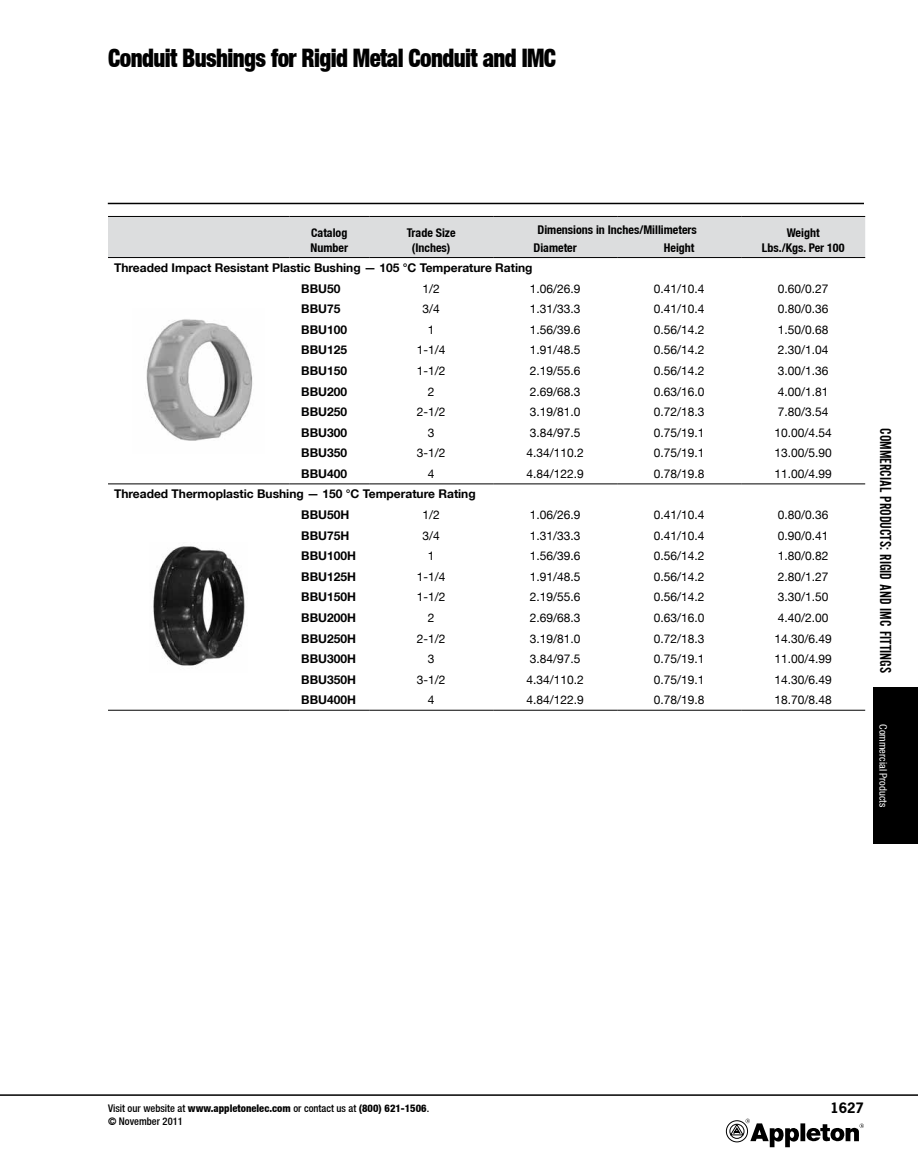
<style>
.page{position:relative;width:918px;height:1175px;background:#fff}
.page>*{position:absolute;margin:0;border:0;box-sizing:border-box;transform-origin:0 0}
.t1{font:900 condensed 25.5px "Helvetica Neue LT";letter-spacing:-.025em;color:#000;scale:.9 1}
.t2{font:16.5px "Alternate Gothic EF No Two";color:#000}
.t3{font:700 13.5px "News Gothic Std";color:#000}
.t4{font:12px "Helvetica Neue LT";color:#000}
.t5{font:700 12px/20.5px "Helvetica Neue LT";color:#000;text-align:center}
.t6{font:700 condensed 12px/14.4px "Helvetica Neue LT";color:#000}
.t7{font:500 condensed 10.5px/12.6px "Helvetica Neue LT";color:#000}
.t8{font:condensed 10.5px "Helvetica Neue LT";color:#fff}
.s1{font-weight:800}
</style>
<div class="page">
<div style="left:108px;top:217px;width:757px;height:40px;background:#dcddde"></div>
<hr style="left:108px;top:216px;width:181px;height:1px;background:#000">
<hr style="left:289px;top:216px;width:80px;height:1px;background:#000">
<hr style="left:369px;top:216px;width:124px;height:1px;background:#000">
<hr style="left:493px;top:216px;width:124px;height:1px;background:#000">
<hr style="left:617px;top:216px;width:124px;height:1px;background:#000">
<hr style="left:741px;top:216px;width:124px;height:1px;background:#000">
<hr style="left:493px;top:257px;width:124px;height:1px;background:#000">
<hr style="left:617px;top:257px;width:124px;height:1px;background:#000">
<hr style="left:108px;top:257px;width:181px;height:1px;background:#000">
<hr style="left:289px;top:257px;width:80px;height:1px;background:#000">
<hr style="left:369px;top:257px;width:124px;height:1px;background:#000">
<hr style="left:741px;top:257px;width:124px;height:1px;background:#000">
<hr style="left:108px;top:483px;width:181px;height:1px;background:#000">
<hr style="left:289px;top:483px;width:80px;height:1px;background:#000">
<hr style="left:369px;top:483px;width:124px;height:1px;background:#000">
<hr style="left:493px;top:483px;width:124px;height:1px;background:#000">
<hr style="left:617px;top:483px;width:124px;height:1px;background:#000">
<hr style="left:741px;top:483px;width:124px;height:1px;background:#000">
<hr style="left:108px;top:710px;width:181px;height:1px;background:#000">
<hr style="left:289px;top:710px;width:80px;height:1px;background:#000">
<hr style="left:369px;top:710px;width:124px;height:1px;background:#000">
<hr style="left:493px;top:710px;width:124px;height:1px;background:#000">
<hr style="left:617px;top:710px;width:124px;height:1px;background:#000">
<hr style="left:741px;top:710px;width:124px;height:1px;background:#000">
<img style="left:146px;top:319px;width:107px;height:122px">
<img style="left:153px;top:546px;width:92px;height:120px">
<hr style="left:108px;top:203px;width:756px;height:1px;background:#000">
<div style="left:873px;top:687px;width:45px;height:157px;background:#000"></div>
<hr style="left:0;top:1094px;width:918px;height:1px;background:#000">
<div style="left:800px;top:1123px;width:5px;height:18px;background:#000"></div>
<svg style="left:806px;top:1123px;width:58px;height:19px"></svg>
<svg style="left:726px;top:1118px;width:73px;height:29px"></svg>
<h1 class="t1" style="left:108px;top:42px;width:499px">Conduit Bushings for Rigid Metal Conduit and IMC</h1>
<p class="t6" style="left:310px;top:225px;width:39px">Catalog<br>Number</p>
<p class="t6" style="left:407px;top:225px;width:50px;text-align:center">Trade Size (Inches)</p>
<p class="t6" style="left:537px;top:222px;width:161px">Dimensions in Inches/Millimeters</p>
<p class="t6" style="left:787px;top:225px;width:34px">Weight</p>
<p class="t6" style="left:533px;top:240px;width:45px">Diameter</p>
<p class="t6" style="left:664px;top:240px;width:32px">Height</p>
<p class="t6" style="left:762px;top:240px;width:84px">Lbs./Kgs. Per 100</p>
<p class="t5" style="left:114px;top:257px;width:420px">Threaded Impact Resistant Plastic Bushing — 105 °C Temperature Rating<br>BBU50</p>
<p class="t4" style="left:422px;top:281px;width:19px">1/2</p>
<p class="t4" style="left:530px;top:281px;width:52px">1.06/26.9</p>
<p class="t4" style="left:654px;top:281px;width:52px">0.41/10.4</p>
<p class="t4" style="left:778px;top:281px;width:52px">0.60/0.27</p>
<p class="t5" style="left:301px;top:298px;width:41px">BBU75</p>
<p class="t4" style="left:422px;top:302px;width:19px">3/4</p>
<p class="t4" style="left:530px;top:302px;width:52px">1.31/33.3</p>
<p class="t4" style="left:654px;top:302px;width:52px">0.41/10.4</p>
<p class="t4" style="left:778px;top:302px;width:52px">0.80/0.36</p>
<p class="t5" style="left:301px;top:319px;width:47px">BBU100</p>
<p class="t4" style="left:428px;top:322px;width:8px">1</p>
<p class="t4" style="left:530px;top:322px;width:52px">1.56/39.6</p>
<p class="t4" style="left:654px;top:322px;width:52px">0.56/14.2</p>
<p class="t4" style="left:778px;top:322px;width:52px">1.50/0.68</p>
<p class="t5" style="left:301px;top:339px;width:47px">BBU125</p>
<p class="t4" style="left:417px;top:343px;width:30px">1-1/4</p>
<p class="t4" style="left:530px;top:343px;width:52px">1.91/48.5</p>
<p class="t4" style="left:654px;top:343px;width:52px">0.56/14.2</p>
<p class="t4" style="left:778px;top:343px;width:52px">2.30/1.04</p>
<p class="t5" style="left:301px;top:360px;width:47px">BBU150</p>
<p class="t4" style="left:417px;top:363px;width:30px">1-1/2</p>
<p class="t4" style="left:530px;top:363px;width:52px">2.19/55.6</p>
<p class="t4" style="left:654px;top:363px;width:52px">0.56/14.2</p>
<p class="t4" style="left:778px;top:363px;width:52px">3.00/1.36</p>
<p class="t5" style="left:301px;top:381px;width:47px">BBU200</p>
<p class="t4" style="left:428px;top:384px;width:8px">2</p>
<p class="t4" style="left:530px;top:384px;width:52px">2.69/68.3</p>
<p class="t4" style="left:654px;top:384px;width:52px">0.63/16.0</p>
<p class="t4" style="left:778px;top:384px;width:52px">4.00/1.81</p>
<p class="t5" style="left:301px;top:401px;width:47px">BBU250</p>
<p class="t4" style="left:417px;top:405px;width:30px">2-1/2</p>
<p class="t4" style="left:530px;top:405px;width:52px">3.19/81.0</p>
<p class="t4" style="left:654px;top:405px;width:52px">0.72/18.3</p>
<p class="t4" style="left:778px;top:405px;width:52px">7.80/3.54</p>
<p class="t5" style="left:301px;top:422px;width:47px">BBU300</p>
<p class="t4" style="left:428px;top:425px;width:8px">3</p>
<p class="t4" style="left:530px;top:425px;width:52px">3.84/97.5</p>
<p class="t4" style="left:654px;top:425px;width:52px">0.75/19.1</p>
<p class="t4" style="left:774px;top:425px;width:59px">10.00/4.54</p>
<p class="t5" style="left:301px;top:442px;width:47px">BBU350</p>
<p class="t4" style="left:417px;top:446px;width:30px">3-1/2</p>
<p class="t4" style="left:526px;top:446px;width:59px">4.34/110.2</p>
<p class="t4" style="left:654px;top:446px;width:52px">0.75/19.1</p>
<p class="t4" style="left:774px;top:446px;width:59px">13.00/5.90</p>
<p class="t5" style="left:301px;top:463px;width:47px">BBU400</p>
<p class="t4" style="left:428px;top:466px;width:8px">4</p>
<p class="t4" style="left:526px;top:466px;width:59px">4.84/122.9</p>
<p class="t4" style="left:654px;top:466px;width:52px">0.78/19.8</p>
<p class="t4" style="left:774px;top:466px;width:59px">11.00/4.99</p>
<p class="t5" style="left:301px;top:483px;width:176px;text-align:left;text-indent:-187px">Threaded Thermoplastic Bushing — 150 °C Temperature Rating<br>BBU50H</p>
<p class="t4" style="left:422px;top:507px;width:19px">1/2</p>
<p class="t4" style="left:530px;top:507px;width:52px">1.06/26.9</p>
<p class="t4" style="left:654px;top:507px;width:52px">0.41/10.4</p>
<p class="t4" style="left:778px;top:507px;width:52px">0.80/0.36</p>
<p class="t5" style="left:301px;top:525px;width:50px">BBU75H</p>
<p class="t4" style="left:422px;top:528px;width:19px">3/4</p>
<p class="t4" style="left:530px;top:528px;width:52px">1.31/33.3</p>
<p class="t4" style="left:654px;top:528px;width:52px">0.41/10.4</p>
<p class="t4" style="left:778px;top:528px;width:52px">0.90/0.41</p>
<p class="t5" style="left:301px;top:545px;width:56px">BBU100H</p>
<p class="t4" style="left:428px;top:549px;width:8px">1</p>
<p class="t4" style="left:530px;top:549px;width:52px">1.56/39.6</p>
<p class="t4" style="left:654px;top:549px;width:52px">0.56/14.2</p>
<p class="t4" style="left:778px;top:549px;width:52px">1.80/0.82</p>
<p class="t5" style="left:301px;top:566px;width:56px">BBU125H</p>
<p class="t4" style="left:417px;top:569px;width:30px">1-1/4</p>
<p class="t4" style="left:530px;top:569px;width:52px">1.91/48.5</p>
<p class="t4" style="left:654px;top:569px;width:52px">0.56/14.2</p>
<p class="t4" style="left:778px;top:569px;width:52px">2.80/1.27</p>
<p class="t5" style="left:301px;top:586px;width:56px">BBU150H</p>
<p class="t4" style="left:417px;top:590px;width:30px">1-1/2</p>
<p class="t4" style="left:530px;top:590px;width:52px">2.19/55.6</p>
<p class="t4" style="left:654px;top:590px;width:52px">0.56/14.2</p>
<p class="t4" style="left:778px;top:590px;width:52px">3.30/1.50</p>
<p class="t5" style="left:301px;top:607px;width:56px">BBU200H</p>
<p class="t4" style="left:428px;top:610px;width:8px">2</p>
<p class="t4" style="left:530px;top:610px;width:52px">2.69/68.3</p>
<p class="t4" style="left:654px;top:610px;width:52px">0.63/16.0</p>
<p class="t4" style="left:778px;top:610px;width:52px">4.40/2.00</p>
<p class="t5" style="left:301px;top:627px;width:56px">BBU250H</p>
<p class="t4" style="left:417px;top:631px;width:30px">2-1/2</p>
<p class="t4" style="left:530px;top:631px;width:52px">3.19/81.0</p>
<p class="t4" style="left:654px;top:631px;width:52px">0.72/18.3</p>
<p class="t4" style="left:774px;top:631px;width:59px">14.30/6.49</p>
<p class="t5" style="left:301px;top:648px;width:56px">BBU300H</p>
<p class="t4" style="left:428px;top:651px;width:8px">3</p>
<p class="t4" style="left:530px;top:651px;width:52px">3.84/97.5</p>
<p class="t4" style="left:654px;top:651px;width:52px">0.75/19.1</p>
<p class="t4" style="left:774px;top:651px;width:59px">11.00/4.99</p>
<p class="t5" style="left:301px;top:669px;width:56px">BBU350H</p>
<p class="t4" style="left:417px;top:672px;width:30px">3-1/2</p>
<p class="t4" style="left:526px;top:672px;width:59px">4.34/110.2</p>
<p class="t4" style="left:654px;top:672px;width:52px">0.75/19.1</p>
<p class="t4" style="left:774px;top:672px;width:59px">14.30/6.49</p>
<p class="t5" style="left:301px;top:689px;width:56px">BBU400H</p>
<p class="t4" style="left:428px;top:693px;width:8px">4</p>
<p class="t4" style="left:526px;top:693px;width:59px">4.84/122.9</p>
<p class="t4" style="left:654px;top:693px;width:52px">0.78/19.8</p>
<p class="t4" style="left:774px;top:693px;width:59px">18.70/8.48</p>
<h2 class="t2" style="left:894px;top:428px;width:246px;rotate:90deg">Commercial Products: Rigid and IMC Fittings</h2>
<p class="t8" style="left:889px;top:724px;width:84px;rotate:90deg">Commercial Products</p>
<p class="t7" style="left:108px;top:1102px;width:323px">Visit our website at <span class="s1">www.appletonelec.com</span> or contact us at <span class="s1">(800) 621-1506</span>. © November 2011</p>
<p class="t3" style="left:830px;top:1099px;width:35px">1627</p>
</div>
